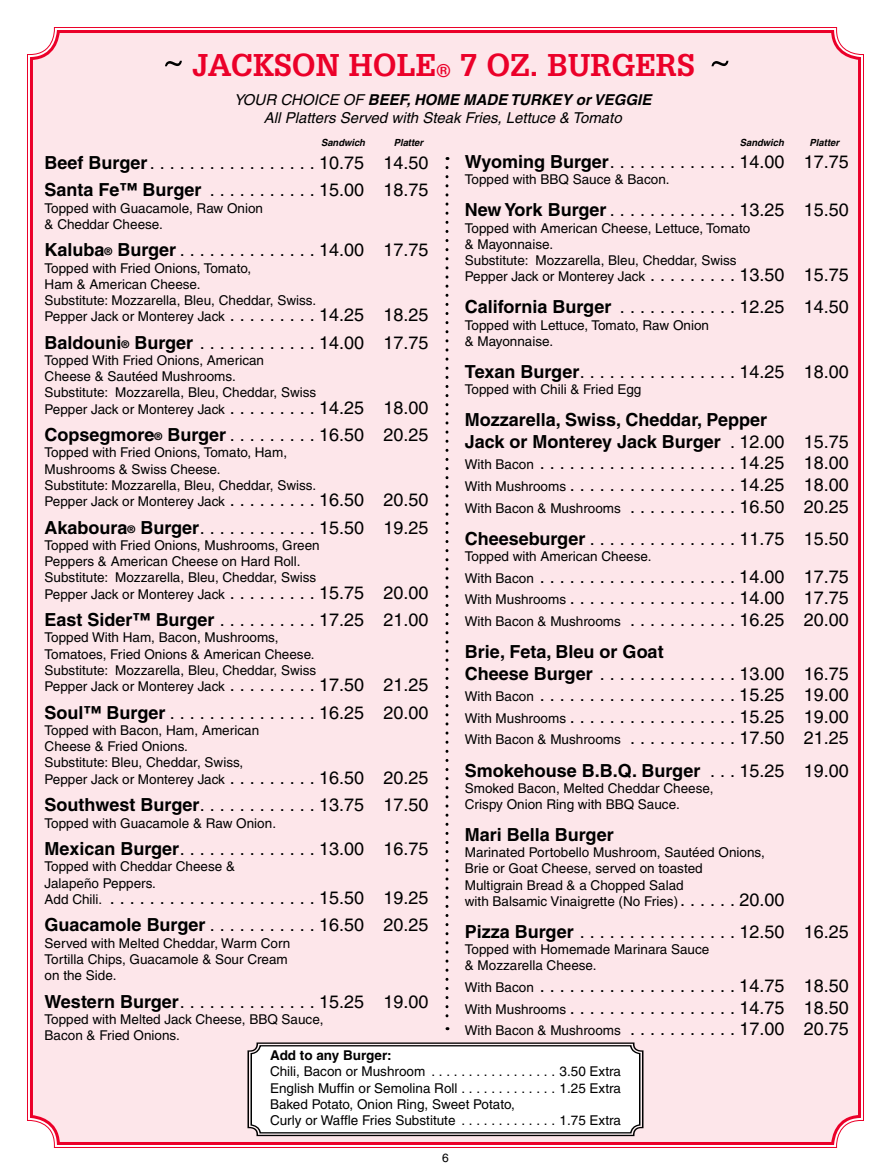
<style>
.page{position:relative;width:891px;height:1175px;background:#fff}
.page>*{position:absolute;margin:0;border:0;box-sizing:border-box;transform-origin:0 0}
.t1{font:33px "Square Serif Bold DTC";color:#eb0029}
.t2{font:18px/21.6px "Helvetica";color:#000}
.t3{font:700 18px "Helvetica";color:#000}
.t4{font:italic 15px/18px "Helvetica";color:#000;text-align:center}
.t5{font:13.5px/16.2px "Helvetica";color:#000}
.t6{font:700 13.5px "Helvetica";color:#000}
.t7{font:12px "Helvetica";color:#000}
.t8{font:italic 700 9.9px "Helvetica";color:#000}
.s1{font-size:19.2px}
.s2{font-weight:700}
.s3{font-weight:700;font-size:10.5px}
.s4{font-size:18px}
.s5{font-size:13.5px}
.s6{font-weight:400}
</style>
<div class="page">
<div style="left:27px;top:27px;width:837px;height:1121px;background:#fde6ea"></div>
<svg style="left:446px;top:167px;width:2px;height:863px;background:#b0a0a3"></svg>
<svg style="left:247px;top:1041px;width:397px;height:95px"></svg>
<div style="left:251px;top:1045px;width:389px;height:88px;border:1px solid #000;border-radius:8px"></div>
<svg style="left:165px;top:61px;width:17px;height:5px"></svg>
<svg style="left:712px;top:61px;width:16px;height:5px"></svg>
<h1 class="t1" style="left:192px;top:46px;width:39px">JACKSON</h1>
<h1 class="t1" style="left:349px;top:46px;width:23px">HOLE</h1>
<h1 class="t1" style="left:436px;top:46px;width:134px"><span class="s1">®</span> 7 oz. BURGERS</h1>
<p class="t4" style="left:234px;top:90px;width:419px">YOUR CHOICE OF <span class="s2">BEEF, home made TURKEY or VEGGIE<br></span>All Platters Served with Steak Fries, Lettuce &amp; Tomato</p>
<p class="t8" style="left:321px;top:136px;width:46px">Sandwich</p>
<p class="t8" style="left:394px;top:136px;width:31px">Platter</p>
<p class="t8" style="left:740px;top:136px;width:46px">Sandwich</p>
<p class="t8" style="left:810px;top:136px;width:31px">Platter</p>
<h2 class="t2" style="left:45px;top:149px;width:385px;line-height:27.6px"><span class="s2">Beef Burger</span> . . . . . . . . . . . . . . . . 10.75 14.50<br><span class="s2">Santa Fe™ Burger</span> . . . . . . . . . . 15. 00 18. 75</h2>
<p class="t5" style="left:45px;top:200px;width:220px">Topped with Guacamole, Raw Onion &amp; Cheddar Cheese.</p>
<h2 class="t2" style="left:45px;top:239px;width:385px"><span class="s2">Kaluba</span><span class="s3">®</span> <span class="s2">Burger</span> . . . . . . . . . . . . . 14.00 17.75</h2>
<p class="t5" style="left:45px;top:260px;width:386px">Topped with Fried Onions, Tomato,<br>Ham &amp; American Cheese.<br>Substitute: Mozzarella, Bleu, Cheddar, Swiss.<br>Pepper Jack or Monterey Jack <span class="s4">. . . . . . . . 14.25 18.25</span></p>
<h2 class="t2" style="left:45px;top:332px;width:385px"><span class="s2">Baldouni</span><span class="s3">®</span> <span class="s2">Burger</span> . . . . . . . . . . . 14.00 17.75</h2>
<p class="t5" style="left:45px;top:352px;width:385px">Topped With Fried Onions, American<br>Cheese &amp; Sautéed Mushrooms.<br>Substitute: Mozzarella, Bleu, Cheddar, Swiss<br>Pepper Jack or Monterey Jack <span class="s4">. . . . . . . . 14.25 18. 00</span></p>
<h2 class="t2" style="left:45px;top:424px;width:385px"><span class="s2">Copsegmore</span><span class="s3">®</span> <span class="s2">Burger</span> . . . . . . . . 16.50 20.25</h2>
<p class="t5" style="left:45px;top:444px;width:386px">Topped with Fried Onions, Tomato, Ham,<br>Mushrooms &amp; Swiss Cheese.<br>Substitute: Mozzarella, Bleu, Cheddar, Swiss.<br>Pepper Jack or Monterey Jack <span class="s4">. . . . . . . . 16. 50 20. 50</span></p>
<h2 class="t2" style="left:45px;top:516px;width:385px"><span class="s2">Akaboura</span><span class="s3">®</span> <span class="s2">Burger</span> . . . . . . . . . . . 15.50 19.25</h2>
<p class="t5" style="left:45px;top:537px;width:385px">Topped with Fried Onions, Mushrooms, Green<br>Peppers &amp; American Cheese on Hard Roll.<br>Substitute: Mozzarella, Bleu, Cheddar, Swiss<br>Pepper Jack or Monterey Jack <span class="s4">. . . . . . . . 15. 75 20. 00</span></p>
<h2 class="t2" style="left:45px;top:609px;width:385px"><span class="s2">East Sider™ Burger</span> . . . . . . . . . 17.25 21.00</h2>
<p class="t5" style="left:45px;top:629px;width:385px">Topped With Ham, Bacon, Mushrooms,<br>Tomatoes, Fried Onions &amp; American Cheese.<br>Substitute: Mozzarella, Bleu, Cheddar, Swiss<br>Pepper Jack or Monterey Jack <span class="s4">. . . . . . . . 17.50 21.25</span></p>
<h2 class="t2" style="left:45px;top:701px;width:385px"><span class="s2">Soul™ Burger</span> . . . . . . . . . . . . . . 16.25 20.00</h2>
<p class="t5" style="left:45px;top:722px;width:385px">Topped with Bacon, Ham, American<br>Cheese &amp; Fried Onions.<br>Substitute: Bleu, Cheddar, Swiss,<br>Pepper Jack or Monterey Jack <span class="s4">. . . . . . . . 16. 50 20.25</span></p>
<h2 class="t2" style="left:45px;top:794px;width:385px"><span class="s2">Southwest Burger</span> . . . . . . . . . . . 13. 75 17.50</h2>
<p class="t5" style="left:45px;top:814px;width:231px">Topped with Guacamole &amp; Raw Onion.</p>
<h2 class="t2" style="left:45px;top:838px;width:385px"><span class="s2">Mexican Burger</span> . . . . . . . . . . . . . 13.00 16.75</h2>
<p class="t5" style="left:45px;top:858px;width:192px">Topped with Cheddar Cheese &amp;<br>Jalapeño Peppers.</p>
<h2 class="t2" style="left:45px;top:883px;width:385px;line-height:27.6px"><span class="s5">Add Chili.</span> . . . . . . . . . . . . . . . . . . . . 15.50 19.25<br><span class="s2">Guacamole Burger</span> . . . . . . . . . . 16.50 20.25</h2>
<p class="t5" style="left:45px;top:934px;width:247px">Served with Melted Cheddar, Warm Corn<br>Tortilla Chips, Guacamole &amp; Sour Cream on the Side.</p>
<h2 class="t2" style="left:45px;top:990px;width:385px"><span class="s2">Western Burger</span> . . . . . . . . . . . . . 15.25 19. 00</h2>
<p class="t5" style="left:45px;top:1011px;width:280px">Topped with Melted Jack Cheese, Bbq Sauce,<br>Bacon &amp; Fried Onions.</p>
<h2 class="t2" style="left:465px;top:151px;width:385px"><span class="s2">Wyoming Burger</span> . . . . . . . . . . . . 14.00 17.75</h2>
<p class="t5" style="left:465px;top:171px;width:204px">Topped with Bbq Sauce &amp; Bacon.</p>
<h2 class="t2" style="left:465px;top:199px;width:385px"><span class="s2">New York Burger</span> . . . . . . . . . . . . 13.25 15.50</h2>
<p class="t5" style="left:465px;top:220px;width:385px">Topped with American Cheese, Lettuce, Tomato<br>&amp; Mayonnaise.<br>Substitute: Mozzarella, Bleu, Cheddar, Swiss<br>Pepper Jack or Monterey Jack <span class="s4">. . . . . . . . 13.50 15. 75</span></p>
<h2 class="t2" style="left:465px;top:296px;width:385px"><span class="s2">California Burger</span> . . . . . . . . . . . 12.25 14.50</h2>
<p class="t5" style="left:465px;top:317px;width:246px">Topped with Lettuce, Tomato, Raw Onion &amp; Mayonnaise.</p>
<h2 class="t2" style="left:465px;top:361px;width:385px"><span class="s2">Texan Burger</span> . . . . . . . . . . . . . . . 14.25 18.00</h2>
<p class="t5" style="left:465px;top:381px;width:178px">Topped with Chili &amp; Fried Egg</p>
<h2 class="t2" style="left:465px;top:409px;width:385px"><span class="s2">Mozzarella, Swiss, Cheddar, Pepper<br>Jack or Monterey Jack Burger</span> . 12.00 15.75<br><span class="s5">With Bacon</span> . . . . . . . . . . . . . . . . . . . 14.25 18. 00<br><span class="s5">With Mushrooms</span> . . . . . . . . . . . . . . . . 14.25 18.00<br><span class="s5">With Bacon &amp; Mushrooms</span> . . . . . . . . . . 16.50 20.25</h2>
<h2 class="t2" style="left:465px;top:527px;width:385px"><span class="s2">Cheeseburger</span> . . . . . . . . . . . . . . 11. 75 15.50</h2>
<p class="t5" style="left:465px;top:548px;width:186px">Topped with American Cheese.</p>
<h2 class="t2" style="left:465px;top:565px;width:385px;text-align:justify"><span class="s5">With Bacon</span> . . . . . . . . . . . . . . . . . . . 14. 00 17. 75<br><span class="s5">With Mushrooms</span> . . . . . . . . . . . . . . . . 14.00 17.75<br><span class="s5">With Bacon &amp; Mushrooms</span> . . . . . . . . . . 16.25 20.00</h2>
<h2 class="t2" style="left:465px;top:641px;width:385px"><span class="s2">Brie, Feta, Bleu or Goat<br>Cheese Burger</span> . . . . . . . . . . . . . 13.00 16.75<br><span class="s5">With Bacon</span> . . . . . . . . . . . . . . . . . . . 15.25 19. 00<br><span class="s5">With Mushrooms</span> . . . . . . . . . . . . . . . . 15.25 19.00<br><span class="s5">With Bacon &amp; Mushrooms</span> . . . . . . . . . . 17.50 21.25</h2>
<h2 class="t3" style="left:465px;top:759px;width:385px">Smokehouse B.B.Q. Burger <span class="s6">. . 15.25 19.00</span></h2>
<p class="t5" style="left:465px;top:780px;width:250px">Smoked Bacon, Melted Cheddar Cheese,<br>Crispy Onion Ring with BBQ Sauce.</p>
<h2 class="t3" style="left:465px;top:823px;width:150px">Mari Bella Burger</h2>
<p class="t5" style="left:465px;top:844px;width:321px">Marinated Portobello Mushroom, Sautéed Onions, Brie or Goat Cheese, served on toasted<br>Multigrain Bread &amp; a Chopped Salad<br>with Balsamic Vinaigrette (No Fries) <span class="s4">. . . . . 20. 00</span></p>
<h2 class="t2" style="left:465px;top:920px;width:385px"><span class="s2">Pizza Burger</span> . . . . . . . . . . . . . . . 12.50 16.25</h2>
<p class="t5" style="left:465px;top:941px;width:246px">Topped with Homemade Marinara Sauce &amp; Mozzarella Cheese.</p>
<h2 class="t2" style="left:465px;top:974px;width:385px;text-align:justify"><span class="s5">With Bacon</span> . . . . . . . . . . . . . . . . . . . 14. 75 18.50<br><span class="s5">With Mushrooms</span> . . . . . . . . . . . . . . . . 14.75 18.50<br><span class="s5">With Bacon &amp; Mushrooms</span> . . . . . . . . . . 17.00 20.75</h2>
<p class="t6" style="left:270px;top:1047px;width:123px">Add to any Burger:</p>
<p class="t5" style="left:270px;top:1063px;width:353px">Chili, Bacon or Mushroom . . . . . . . . . . . . . . . . . 3.50 Extra English Muffin or Semolina Roll . . . . . . . . . . . . . 1.25 Extra Baked Potato, Onion Ring, Sweet Potato,<br>Curly or Waffle Fries Substitute . . . . . . . . . . . . . 1. 75 Extra</p>
<p class="t7" style="left:442px;top:1150px;width:8px">6</p>
</div>
